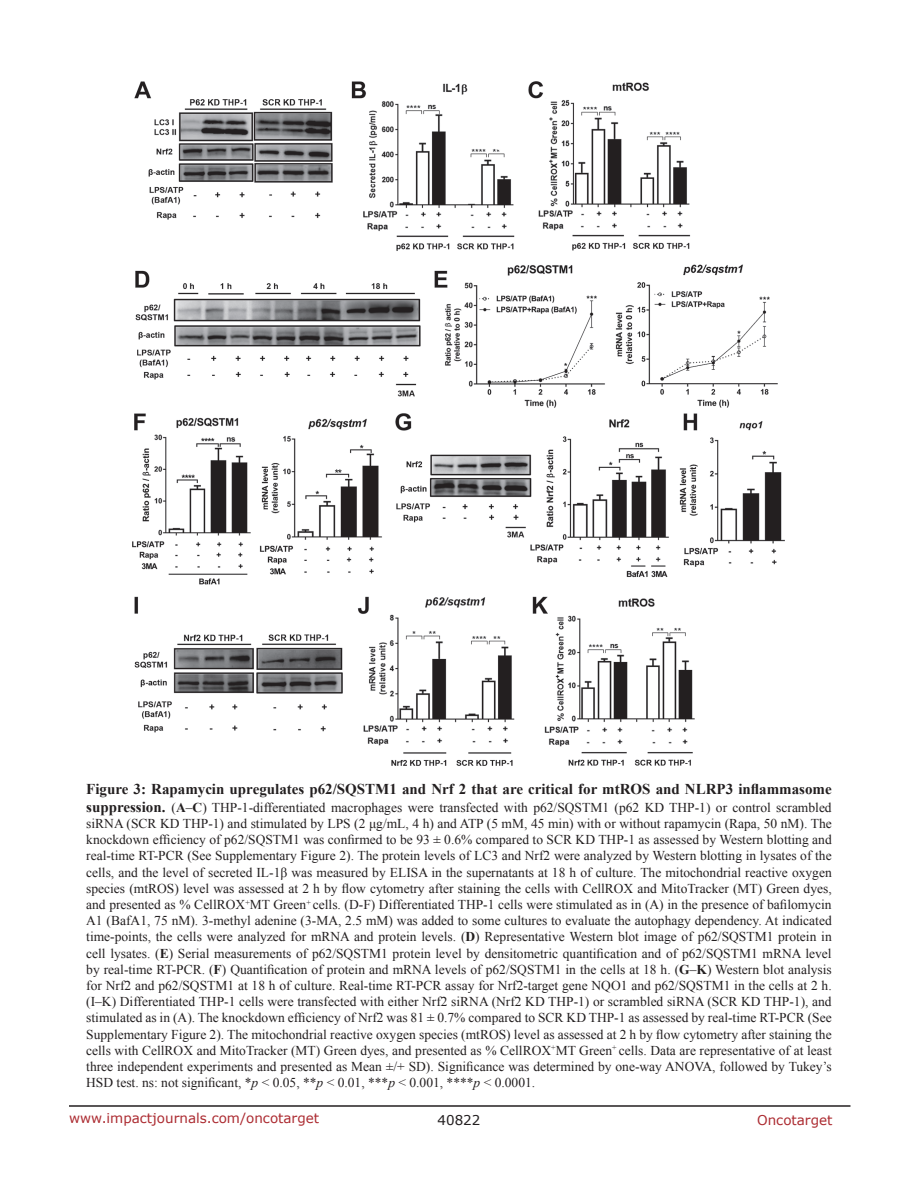
<style>
.page{position:relative;width:918px;height:1188px;background:#fff}
.page>*{position:absolute;margin:0;border:0;box-sizing:border-box;transform-origin:0 0}
.FigureText{font:700 15px "Times New Roman";color:#231f20}
.FigureText-2{font:13.5px/16.2px "Times New Roman";color:#231f20;text-align:justify}
.t1{font:13.5px "Verdana";color:#ac2b31}
.t2{font:13.5px "Verdana";color:#231f20}
.s1{font-weight:700;font-size:15px}
.s2{font-weight:700}
.s3{font-style:italic}
</style>
<div class="page">
<hr style="left:69px;top:1105px;width:781px;height:2px;background:#231f20">
<img style="left:132px;top:81px;width:652px;height:685px">
<p class="FigureText" style="left:86px;top:778px;width:747px">Figure 3: Rapamycin upregulates p62/SQSTM1 and Nrf 2 that are critical for mtROS and NLRP3 inflammasome</p>
<p class="FigureText-2" style="left:86px;top:799px;width:747px"><span class="s1">suppression.</span> (<span class="s2">A</span>–<span class="s2">C</span>) THP-1-differentiated macrophages were transfected with p62/SQSTM1 (p62 KD THP-1) or control scrambled siRNA (SCR KD THP-1) and stimulated by LPS (2 μg/mL, 4 h) and ATP (5 mM, 45 min) with or without rapamycin (Rapa, 50 nM). The knockdown efficiency of p62/SQSTM1 was confirmed to be 93 ± 0.6% compared to SCR KD THP-1 as assessed by Western blotting and real-time RT-PCR (See Supplementary Figure 2). The protein levels of LC3 and Nrf2 were analyzed by Western blotting in lysates of the cells, and the level of secreted IL-1β was measured by ELISA in the supernatants at 18 h of culture. The mitochondrial reactive oxygen species (mtROS) level was assessed at 2 h by flow cytometry after staining the cells with CellROX and MitoTracker (MT) Green dyes, and presented as % CellROX<sup>+</sup>MT Green<sup>+</sup> cells. (D-F) Differentiated THP-1 cells were stimulated as in (A) in the presence of bafilomycin A1 (BafA1, 75 nM). 3-methyl adenine (3-MA, 2.5 mM) was added to some cultures to evaluate the autophagy dependency. At indicated time-points, the cells were analyzed for mRNA and protein levels. (<span class="s2">D</span>) Representative Western blot image of p62/SQSTM1 protein in cell lysates. (<span class="s2">E</span>) Serial measurements of p62/SQSTM1 protein level by densitometric quantification and of p62/SQSTM1 mRNA level by real-time RT-PCR. (<span class="s2">F</span>) Quantification of protein and mRNA levels of p62/SQSTM1 in the cells at 18 h. (<span class="s2">G</span>–<span class="s2">K</span>) Western blot analysis for Nrf2 and p62/SQSTM1 at 18 h of culture. Real-time RT-PCR assay for Nrf2-target gene NQO1 and p62/SQSTM1 in the cells at 2 h. (I–K) Differentiated THP-1 cells were transfected with either Nrf2 siRNA (Nrf2 KD THP-1) or scrambled siRNA (SCR KD THP-1), and stimulated as in (A). The knockdown efficiency of Nrf2 was 81 ± 0.7% compared to SCR KD THP-1 as assessed by real-time RT-PCR (See Supplementary Figure 2). The mitochondrial reactive oxygen species (mtROS) level as assessed at 2 h by flow cytometry after staining the cells with CellROX and MitoTracker (MT) Green dyes, and presented as % CellROX<sup>+</sup>MT Green<sup>+</sup> cells. Data are representative of at least three independent experiments and presented as Mean ±/+ SD). Significance was determined by one-way ANOVA, followed by Tukey’s HSD test. ns: not significant, *<span class="s3">p</span> &lt; 0.05, **<span class="s3">p</span> &lt; 0.01, ***<span class="s3">p</span> &lt; 0.001, ****<span class="s3">p</span> &lt; 0.0001.</p>
<p class="t1" style="left:69px;top:1109px;width:252px">www.impactjournals.com/oncotarget</p>
<p class="t2" style="left:438px;top:1111px;width:44px">40822</p>
<p class="t1" style="left:757px;top:1111px;width:77px">Oncotarget</p>
</div>
